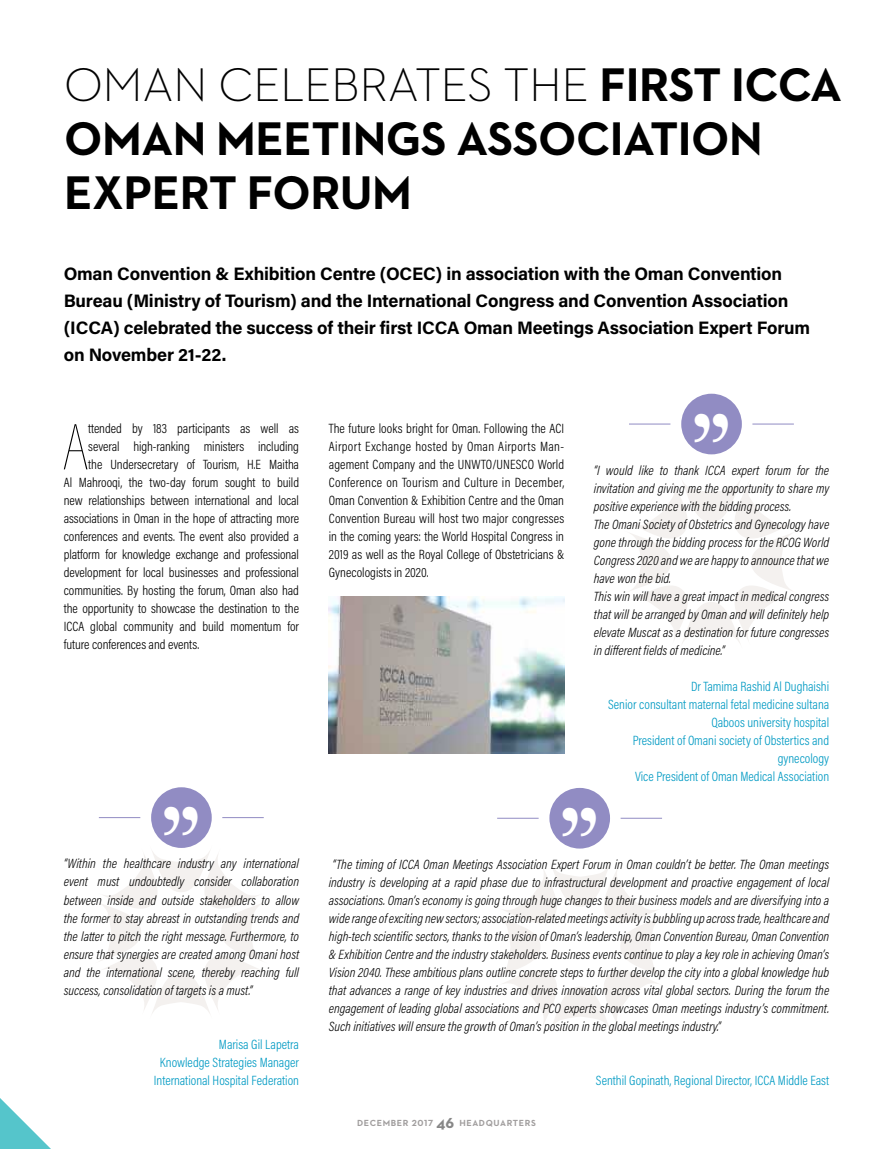
<style>
.page{position:relative;width:893px;height:1149px;background:#fff}
.page>*{position:absolute;margin:0;border:0;box-sizing:border-box;transform-origin:0 0}
.t1{font:100 66.45px "Acumin Pro Cond";color:#000}
.t2{font:700 48px/54px "Neutraface 2 Text";letter-spacing:-.01em;color:#000}
.t3{font:700 18px/27px "Acumin Pro";letter-spacing:-.01em;color:#000}
.t4{font:italic 300 13.5px/18px "Acumin Pro Cond";color:#000;text-align:justify}
.t5{font:300 13.5px/18px "Acumin Pro Cond";letter-spacing:-.005em;color:#000;text-align:justify}
.t6{font:300 13.5px/18px "Acumin Pro Cond";color:#009ac3;text-align:right}
.t7{font:700 9px "Neutraface 2 Text";letter-spacing:.07em;color:#a19e9e}
.s1{font-weight:300}
.s2{font-size:16.5px;color:#878787}
</style>
<div class="page">
<svg style="left:100px;top:845px;width:162px;height:168px"></svg>
<div style="left:151px;top:787px;width:61px;height:60px;background:#918cc3;border-radius:50%"></div>
<hr style="left:99px;top:817px;width:41px;height:1px;background:#918cc3">
<hr style="left:222px;top:817px;width:42px;height:1px;background:#918cc3">
<svg style="left:499px;top:865px;width:163px;height:163px"></svg>
<div style="left:549px;top:787px;width:61px;height:61px;background:#918cc3;border-radius:50%"></div>
<hr style="left:497px;top:817px;width:42px;height:1px;background:#918cc3">
<hr style="left:621px;top:817px;width:41px;height:1px;background:#918cc3">
<svg style="left:630px;top:481px;width:162px;height:162px"></svg>
<div style="left:681px;top:393px;width:61px;height:61px;background:#918cc3;border-radius:50%"></div>
<hr style="left:629px;top:423px;width:41px;height:1px;background:#918cc3">
<hr style="left:752px;top:423px;width:42px;height:1px;background:#918cc3">
<img style="left:329px;top:596px;width:235px;height:157px">
<svg style="left:0;top:1098px;width:50px;height:50px"></svg>
<h2 class="t2" style="left:64px;top:57px;width:779px"><span class="s1">OMAN CELEBRATES THE</span> FIRST ICCA<br>OMAN MEETINGS ASSOCIATION<br>EXPERT FORUM</h2>
<p class="t3" style="left:64px;top:259px;width:748px">Oman Convention &amp; Exhibition Centre (OCEC) in association with the Oman Convention Bureau (Ministry of Tourism) and the International Congress and Convention Association (ICCA) celebrated the success of their first ICCA Oman Meetings Association Expert Forum on November 21-22.</p>
<h1 class="t1" style="left:63px;top:406px;width:28px">A</h1>
<p class="t5" style="left:88px;top:419px;width:212px">ttended by 183 participants as well as</p>
<p class="t5" style="left:88px;top:437px;width:212px">several high-ranking ministers including</p>
<p class="t5" style="left:88px;top:455px;width:212px">the Undersecretary of Tourism, H.E Maitha</p>
<p class="t5" style="left:64px;top:473px;width:237px">Al Mahrooqi, the two-day forum sought to build</p>
<p class="t5" style="left:64px;top:491px;width:237px">new relationships between international and local</p>
<p class="t5" style="left:64px;top:509px;width:237px">associations in Oman in the hope of attracting more</p>
<p class="t5" style="left:64px;top:527px;width:237px">conferences and events. The event also provided a</p>
<p class="t5" style="left:64px;top:545px;width:237px">platform for knowledge exchange and professional</p>
<p class="t5" style="left:64px;top:563px;width:237px">development for local businesses and professional</p>
<p class="t5" style="left:64px;top:581px;width:237px">communities. By hosting the forum, Oman also had</p>
<p class="t5" style="left:64px;top:599px;width:237px">the opportunity to showcase the destination to the</p>
<p class="t5" style="left:64px;top:617px;width:237px">ICCA global community and build momentum for</p>
<p class="t5" style="left:64px;top:635px;width:137px">future conferences and events.</p>
<p class="t5" style="left:329px;top:419px;width:237px">The future looks bright for Oman. Following the ACI Airport Exchange hosted by Oman Airports Man&shy;agement Company and the UNWTO/UNESCO World Conference on Tourism and Culture in December, Oman Convention &amp; Exhibition Centre and the Oman Convention Bureau will host two major congresses in the coming years: the World Hospital Congress in 2019 as well as the Royal College of Obstetricians &amp; Gynecologists in 2020.</p>
<p class="t4" style="left:594px;top:461px;width:237px;text-align:left">“I would like to thank ICCA expert forum for the invitation and giving me the opportunity to share my positive experience with the bidding process.<br>The Omani Society of Obstetrics and Gynecology have gone through the bidding process for the RCOG World Congress 2020 and we are happy to announce that we have won the bid.<br>This win will have a great impact in medical congress that will be arranged by Oman and will definitely help elevate Muscat as a destination for future congresses in different fields of medicine.”</p>
<p class="t6" style="left:608px;top:677px;width:222px">Dr Tamima Rashid Al Dughaishi<br>Senior consultant maternal fetal medicine sultana Qaboos university hospital<br>President of Omani society of Obstertics and gynecology<br>Vice President of Oman Medical Association</p>
<p class="t4" style="left:64px;top:854px;width:237px">“Within the healthcare industry any international event must undoubtedly consider collaboration between inside and outside stakeholders to allow the former to stay abreast in outstanding trends and the latter to pitch the right message. Furthermore, to ensure that synergies are created among Omani host and the international scene, thereby reaching full success, consolidation of targets is a must.”</p>
<p class="t6" style="left:154px;top:1034px;width:147px">Marisa Gil Lapetra<br>Knowledge Strategies Manager<br>International Hospital Federation</p>
<p class="t4" style="left:329px;top:854px;width:502px">“The timing of ICCA Oman Meetings Association Expert Forum in Oman couldn’t be better. The Oman meetings industry is developing at a rapid phase due to infrastructural development and proactive engagement of local associations. Oman’s economy is going through huge changes to their business models and are diversifying into a wide range of exciting new sectors; association-related meetings activity is bubbling up across trade, healthcare and high-tech scientific sectors, thanks to the vision of Oman’s leadership, Oman Convention Bureau, Oman Convention &amp; Exhibition Centre and the industry stakeholders. Business events continue to play a key role in achieving Oman’s Vision 2040. These ambitious plans outline concrete steps to further develop the city into a global knowledge hub that advances a range of key industries and drives innovation across vital global sectors. During the forum the engagement of leading global associations and PCO experts showcases Oman meetings industry’s commitment.<br>Such initiatives will ensure the growth of Oman’s position in the global meetings industry.”</p>
<p class="t7" style="left:357px;top:1117px;width:180px">DECEMBER 2017 <span class="s2">46</span> HEADQUARTERS</p>
<p class="t6" style="left:596px;top:1070px;width:235px">Senthil Gopinath, Regional Director, ICCA Middle East</p>
</div>
